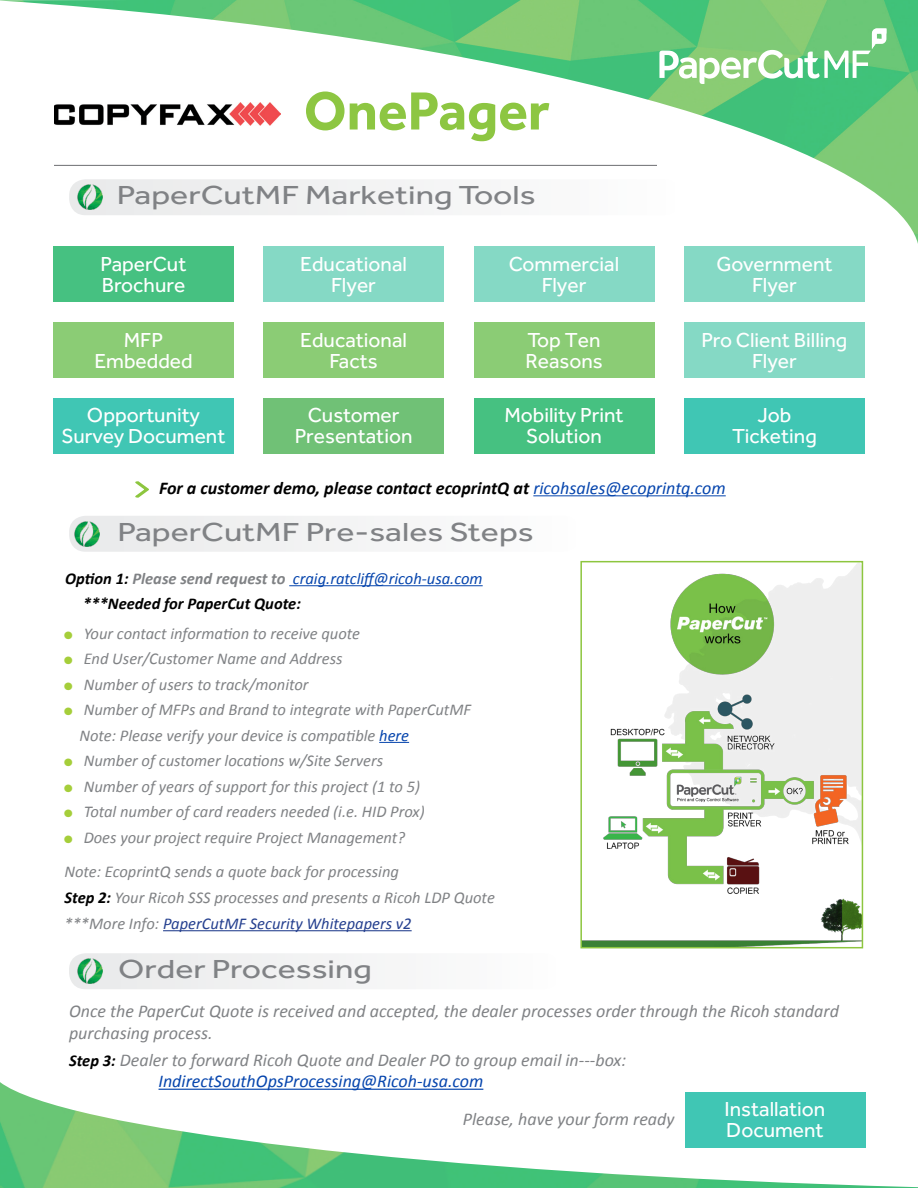
<style>
.page{position:relative;width:918px;height:1188px;background:#fff}
.page>*{position:absolute;margin:0;border:0;box-sizing:border-box;transform-origin:0 0}
.t1{font:27px "Effra";color:#808285;scale:1.25 1}
.t2{font:21px/21px "Effra";color:#fff;text-align:center}
.t3{font:italic 18px/21.6px "Calibri";color:#808285}
.t4{font:italic 700 18px "Calibri";color:#000}
.t5{font:italic 16.5px/25.5px "Calibri";color:#808285}
.t6{font:italic 700 16.5px/25.5px "Calibri";color:#000}
.s1{font-weight:400;color:#0645ad}
.s2{color:#808285}
.s3{color:#a5ce3a}
.s4{color:#0645ad}
.s5{font-weight:700;color:#000}
.s6{color:#25408f}
.s7{font-weight:700;font-size:16.5px;color:#000}
</style>
<div class="page">
<hr style="left:289px;top:585px;width:194px;height:1px;background:#0645ad">
<hr style="left:379px;top:742px;width:30px;height:1px;background:#0645ad">
<img style="left:583px;top:564px;width:277px;height:381px">
<div style="left:580px;top:561px;width:283px;height:387px;border:2px solid #8dc63f"></div>
<hr style="left:163px;top:930px;width:249px;height:1px;background:#25408f">
<hr style="left:533px;top:496px;width:193px;height:1px;background:#0645ad">
<svg style="left:135px;top:481px;width:14px;height:17px"></svg>
<div style="left:53px;top:246px;width:181px;height:56px;background:#46c181"></div>
<div style="left:264px;top:246px;width:180px;height:56px;background:#85d9c5"></div>
<div style="left:474px;top:246px;width:180px;height:56px;background:#85d9c5"></div>
<div style="left:684px;top:246px;width:181px;height:56px;background:#85d9c5"></div>
<div style="left:684px;top:322px;width:181px;height:56px;background:#85d9c5"></div>
<div style="left:474px;top:322px;width:180px;height:56px;background:#8bcc75"></div>
<div style="left:264px;top:322px;width:180px;height:56px;background:#8bcc75"></div>
<div style="left:53px;top:322px;width:181px;height:56px;background:#8bcc75"></div>
<div style="left:53px;top:398px;width:181px;height:56px;background:#40c6b4"></div>
<div style="left:264px;top:398px;width:180px;height:56px;background:#70c176"></div>
<div style="left:474px;top:398px;width:180px;height:56px;background:#46c181"></div>
<div style="left:684px;top:398px;width:181px;height:56px;background:#40c6b4"></div>
<img style="left:0;top:1082px;width:918px;height:106px">
<img style="left:0;top:0;width:918px;height:244px">
<svg style="left:659px;top:28px;width:227px;height:56px"></svg>
<div style="left:69px;top:179px;width:611px;height:36px;background:#f3f3f3;border-radius:16px"></div>
<img style="left:77px;top:185px;width:26px;height:25px">
<div style="left:69px;top:516px;width:510px;height:36px;background:#f3f3f3;border-radius:16px"></div>
<img style="left:74px;top:521px;width:26px;height:25px">
<div style="left:69px;top:953px;width:491px;height:36px;background:#f3f3f4;border-radius:16px"></div>
<img style="left:77px;top:959px;width:25px;height:25px">
<h1 class="t1" style="left:117px;top:179px;width:337px">PaperCutMF Marketing Tools</h1>
<p class="t2" style="left:101px;top:253px;width:87px;text-align:left">PaperCut<br>Brochure</p>
<p class="t2" style="left:300px;top:253px;width:108px">Educational<br>Flyer</p>
<p class="t2" style="left:509px;top:253px;width:112px">Commercial<br>Flyer</p>
<p class="t2" style="left:716px;top:253px;width:118px">Government<br>Flyer</p>
<p class="t2" style="left:702px;top:329px;width:147px">Pro Client Billing<br>Flyer</p>
<p class="t2" style="left:94px;top:329px;width:100px">MFP<br>Embedded</p>
<p class="t2" style="left:300px;top:329px;width:108px">Educational<br>Facts</p>
<p class="t2" style="left:525px;top:329px;width:79px;text-align:left">Top Ten<br>Reasons</p>
<p class="t2" style="left:62px;top:405px;width:165px">Opportunity<br>Survey Document</p>
<p class="t2" style="left:295px;top:405px;width:119px">Customer<br>Presentation</p>
<p class="t2" style="left:505px;top:405px;width:121px">Mobility Print<br>Solution</p>
<p class="t2" style="left:732px;top:405px;width:86px">Job<br>Ticketing</p>
<p class="t4" style="left:159px;top:475px;width:568px">For a customer demo, please contact ecoprintQ at <span class="s1">ricohsales@ecoprintq.com</span></p>
<h1 class="t1" style="left:117px;top:516px;width:335px">PaperCutMF Pre-sales Steps</h1>
<p class="t6" style="left:83px;top:565px;width:401px;text-indent:-18px">Option 1: <span class="s2">Please send request to</span> <span class="s1">craig.ratcliff@ricoh-usa.com </span>***Needed for PaperCut Quote:</p>
<p class="t5" style="left:64px;top:620px;width:297px"><span class="s3">●</span> Your contact information to receive quote</p>
<p class="t5" style="left:64px;top:645px;width:280px"><span class="s3">●</span> End User/Customer Name and Address</p>
<p class="t5" style="left:64px;top:671px;width:246px"><span class="s3">●</span> Number of users to track/monitor</p>
<p class="t5" style="left:79px;top:696px;width:393px;text-indent:-15px"><span class="s3">●</span> Number of MFPs and Brand to integrate with PaperCutMF<br>Note: Please verify your device is compatible <span class="s4">here</span></p>
<p class="t5" style="left:64px;top:747px;width:320px"><span class="s3">●</span> Number of customer locations w/Site Servers</p>
<p class="t5" style="left:64px;top:773px;width:357px"><span class="s3">●</span> Number of years of support for this project (1 to 5)</p>
<p class="t5" style="left:64px;top:798px;width:362px"><span class="s3">●</span> Total number of card readers needed (i.e. HID Prox)</p>
<p class="t5" style="left:64px;top:819px;width:342px;line-height:34.5px"><span class="s3">●</span> Does your project require Project Management?<br>Note: EcoprintQ sends a quote back for processing</p>
<p class="t5" style="left:64px;top:884px;width:432px"><span class="s5">Step 2:</span> Your Ricoh SSS processes and presents a Ricoh LDP Quote ***More Info: <span class="s6">PaperCutMF Security Whitepapers v2</span></p>
<h1 class="t1" style="left:118px;top:953px;width:204px">Order Processing</h1>
<p class="t3" style="left:69px;top:999px;width:771px">Once the PaperCut Quote is received and accepted, the dealer processes order through the Ricoh standard purchasing process.</p>
<p class="t3" style="left:159px;top:1048px;width:469px;text-indent:-90px"><span class="s7">Step 3:</span> Dealer to forward Ricoh Quote and Dealer PO to group email in--‐box:<br><span class="s4">IndirectSouthOpsProcessing@Ricoh‐usa.com</span></p>
<p class="t3" style="left:463px;top:1108px;width:213px">Please, have your form ready</p>
<p class="t2" style="left:725px;top:1098px;width:102px;text-align:left">Installation<br>Document</p>
</div>
